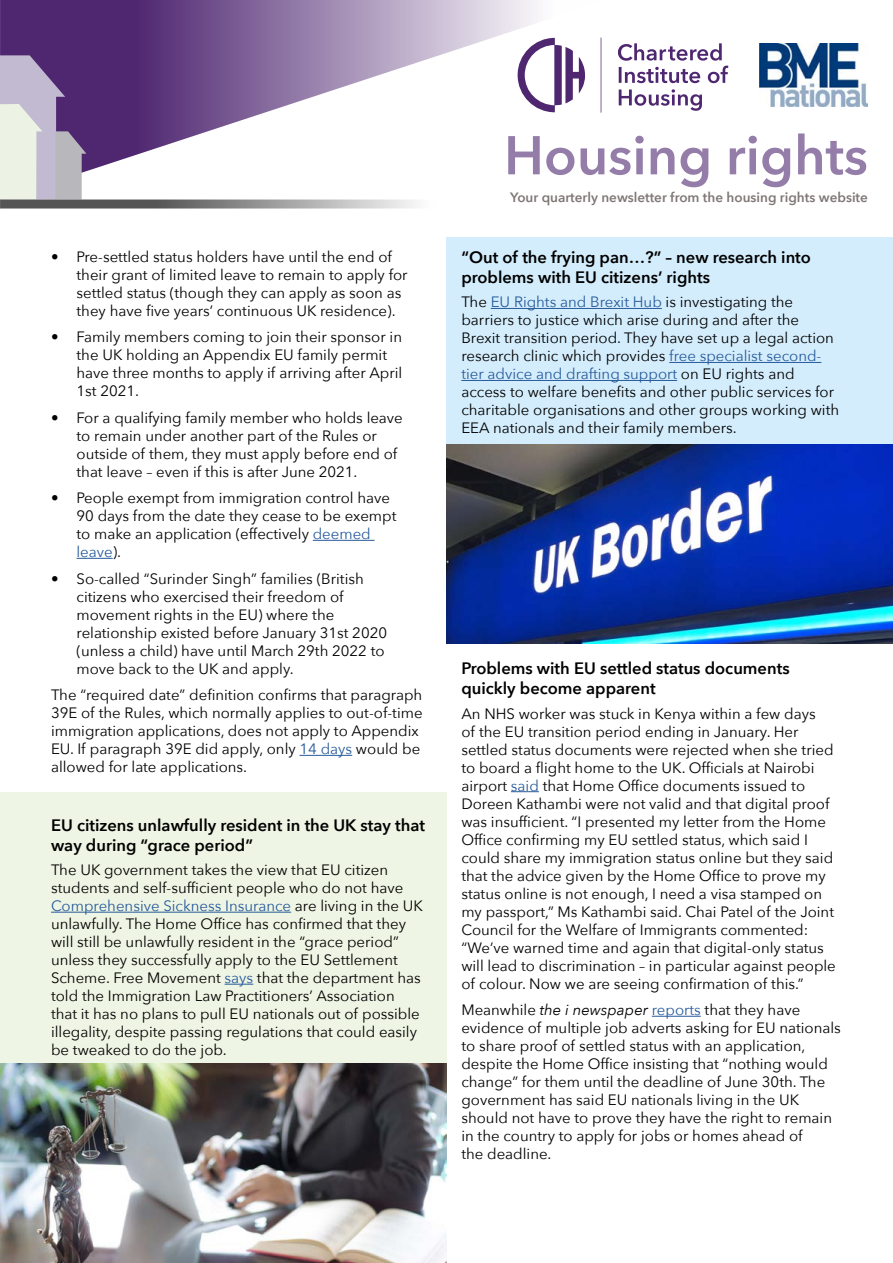
<style>
.page{position:relative;width:893px;height:1263px;background:#fff}
.page>*{position:absolute;margin:0;border:0;box-sizing:border-box;transform-origin:0 0}
.t1{font:600 54px "Avenir Next";color:#957daa}
.t2{font:600 16.5px/19.8px "Avenir Next";color:#000}
.t3{font:15px/18px "Avenir Next";color:#000}
.t4{font:600 13.5px "Avenir Next";color:#7f7776}
.s1{color:#275b9b}
.s2{font-style:italic}
</style>
<div class="page">
<div style="left:0;top:792px;width:446px;height:471px;background:#eef5e4"></div>
<div style="left:446px;top:237px;width:447px;height:406px;background:#d4edfc"></div>
<svg style="left:0;top:0;width:602px;height:200px"></svg>
<svg style="left:619px;top:89px;width:83px;height:22px"></svg>
<svg style="left:618px;top:43px;width:110px;height:40px"></svg>
<svg style="left:518px;top:38px;width:67px;height:74px"></svg>
<svg style="left:601px;top:38px;width:1px;height:75px"></svg>
<img style="left:759px;top:44px;width:109px;height:62px">
<svg style="left:0;top:55px;width:86px;height:145px;background:#b0a6bc"></svg>
<svg style="left:0;top:200px;width:416px;height:9px;background:#8d8c8d"></svg>
<hr style="left:313px;top:540px;width:62px;height:1px;background:#275b9b">
<hr style="left:77px;top:558px;width:36px;height:1px;background:#275b9b">
<hr style="left:300px;top:755px;width:52px;height:1px;background:#275b9b">
<hr style="left:51px;top:912px;width:240px;height:1px;background:#275b9b">
<svg style="left:225px;top:984px;width:28px;height:1px"></svg>
<hr style="left:491px;top:308px;width:171px;height:1px;background:#275b9b">
<hr style="left:669px;top:362px;width:152px;height:1px;background:#275b9b">
<hr style="left:461px;top:380px;width:216px;height:1px;background:#275b9b">
<svg style="left:511px;top:791px;width:28px;height:1px"></svg>
<hr style="left:652px;top:1016px;width:49px;height:1px;background:#275b9b">
<img style="left:446px;top:444px;width:447px;height:199px">
<img style="left:0;top:1064px;width:446px;height:199px">
<p class="t3" style="left:77px;top:247px;width:333px;text-indent:-26px">• Pre-settled status holders have until the end of their grant of limited leave to remain to apply for settled status (though they can apply as soon as they have five years’ continuous UK residence).</p>
<p class="t3" style="left:77px;top:327px;width:327px;text-indent:-26px">• Family members coming to join their sponsor in the UK holding an Appendix EU family permit have three months to apply if arriving after April 1st 2021.</p>
<p class="t3" style="left:77px;top:408px;width:328px;text-indent:-26px">• For a qualifying family member who holds leave to remain under another part of the Rules or outside of them, they must apply before end of that leave – even if this is after June 2021.</p>
<p class="t3" style="left:77px;top:488px;width:321px;text-indent:-26px">• People exempt from immigration control have 90 days from the date they cease to be exempt to make an application (effectively <span class="s1">deemed leave</span>).</p>
<p class="t3" style="left:77px;top:569px;width:312px;text-indent:-26px">• So-called “Surinder Singh” families (British citizens who exercised their freedom of movement rights in the EU) where the relationship existed before January 31st 2020 (unless a child) have until March 29th 2022 to move back to the UK and apply.</p>
<p class="t3" style="left:51px;top:685px;width:373px">The “required date” definition confirms that paragraph 39E of the Rules, which normally applies to out-of-time immigration applications, does not apply to Appendix EU. If paragraph 39E did apply, only <span class="s1">14 days</span> would be allowed for late applications.</p>
<p class="t2" style="left:51px;top:815px;width:375px">EU citizens unlawfully resident in the UK stay that way during “grace period”</p>
<p class="t3" style="left:51px;top:860px;width:373px">The UK government takes the view that EU citizen students and self-sufficient people who do not have <span class="s1">Comprehensive Sickness Insurance</span> are living in the UK unlawfully. The Home Office has confirmed that they will still be unlawfully resident in the “grace period” unless they successfully apply to the EU Settlement Scheme. Free Movement <span class="s1">says</span> that the department has told the Immigration Law Practitioners’ Association that it has no plans to pull EU nationals out of possible illegality, despite passing regulations that could easily be tweaked to do the job.</p>
<h1 class="t1" style="left:504px;top:109px;width:365px">Housing rights</h1>
<p class="t4" style="left:510px;top:186px;width:359px">Your quarterly newsletter from the housing rights website</p>
<p class="t2" style="left:461px;top:247px;width:351px">“Out of the frying pan…?” – new research into problems with EU citizens’ rights</p>
<p class="t3" style="left:461px;top:292px;width:379px">The <span class="s1">EU Rights and Brexit Hub</span> is investigating the barriers to justice which arise during and after the Brexit transition period. They have set up a legal action research clinic which provides <span class="s1">free specialist second&shy;tier advice and drafting support</span> on EU rights and access to welfare benefits and other public services for charitable organisations and other groups working with EEA nationals and their family members.</p>
<p class="t2" style="left:461px;top:658px;width:330px">Problems with EU settled status documents quickly become apparent</p>
<p class="t3" style="left:461px;top:704px;width:376px">An NHS worker was stuck in Kenya within a few days<br>of the EU transition period ending in January. Her settled status documents were rejected when she tried to board a flight home to the UK. Officials at Nairobi airport <span class="s1">said</span> that Home Office documents issued to Doreen Kathambi were not valid and that digital proof was insufficient. “I presented my letter from the Home Office confirming my EU settled status, which said I could share my immigration status online but they said that the advice given by the Home Office to prove my status online is not enough, I need a visa stamped on my passport,” Ms Kathambi said. Chai Patel of the Joint Council for the Welfare of Immigrants commented: “We’ve warned time and again that digital-only status will lead to discrimination – in particular against people of colour. Now we are seeing confirmation of this.”</p>
<p class="t3" style="left:461px;top:1000px;width:381px">Meanwhile <span class="s2">the i newspaper</span> <span class="s1">reports</span> that they have evidence of multiple job adverts asking for EU nationals to share proof of settled status with an application, despite the Home Office insisting that “nothing would change” for them until the deadline of June 30th. The government has said EU nationals living in the UK should not have to prove they have the right to remain in the country to apply for jobs or homes ahead of<br>the deadline.</p>
</div>
